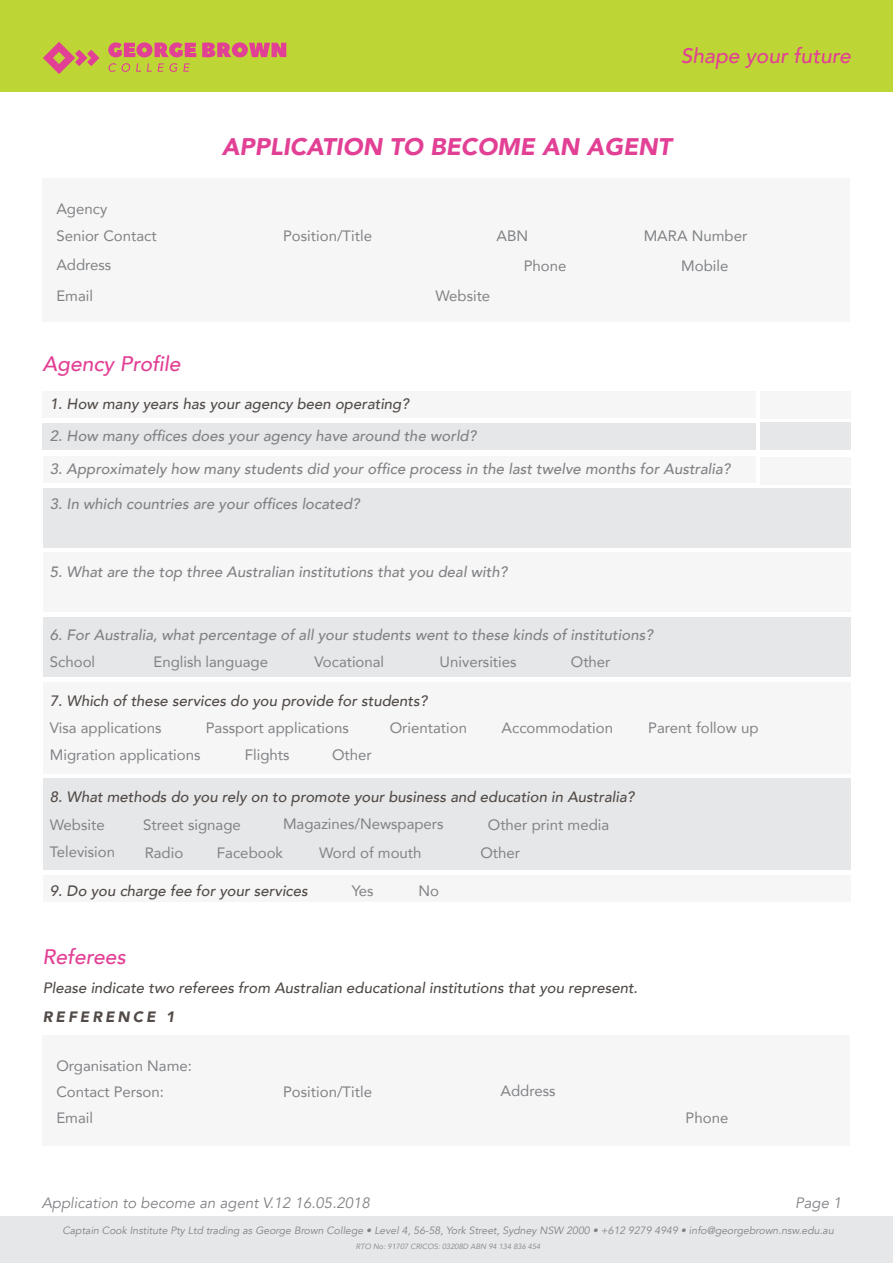
<style>
.page{position:relative;width:893px;height:1263px;background:#fff}
.page>*{position:absolute;margin:0;border:0;box-sizing:border-box;transform-origin:0 0}
.t1{font:italic 900 24px "Avenir";color:#e24095}
.t2{font:italic 500 21px "Avenir";color:#e24095}
.t3{font:15px "Avenir";color:#808285}
.t4{font:italic 500 15px "Avenir";color:#808285}
.t5{font:italic 500 15px "Avenir";color:#524b48}
.t6{font:italic 15px "Avenir";color:#808285}
.t7{font:italic 900 15px "Avenir";letter-spacing:.2em;color:#524b48}
.t8{font:italic 10.5px "Avenir";color:#808285}
.t9{font:italic 7.5px "Avenir";color:#808285}
</style>
<div class="page">
<div style="left:0;top:0;width:893px;height:91px;background:#bdd636"></div>
<div style="left:0;top:1216px;width:893px;height:47px;background:#e6e7e8"></div>
<svg style="left:43px;top:42px;width:56px;height:32px"></svg>
<svg style="left:108px;top:42px;width:88px;height:15px"></svg>
<svg style="left:202px;top:42px;width:84px;height:15px"></svg>
<svg style="left:108px;top:63px;width:22px;height:9px"></svg>
<svg style="left:136px;top:63px;width:5px;height:9px"></svg>
<svg style="left:147px;top:63px;width:5px;height:9px"></svg>
<svg style="left:158px;top:63px;width:19px;height:9px"></svg>
<svg style="left:183px;top:63px;width:7px;height:9px"></svg>
<div style="left:43px;top:178px;width:807px;height:143px;background:#f6f6f6"></div>
<div style="left:43px;top:1035px;width:807px;height:110px;background:#f6f6f6"></div>
<div style="left:43px;top:391px;width:713px;height:26px;background:#f6f6f6"></div>
<div style="left:760px;top:391px;width:90px;height:27px;background:#f6f6f6"></div>
<div style="left:760px;top:423px;width:90px;height:27px;background:#e6e7e8"></div>
<div style="left:760px;top:458px;width:90px;height:27px;background:#f6f6f6"></div>
<div style="left:43px;top:456px;width:713px;height:26px;background:#f6f6f6"></div>
<div style="left:43px;top:876px;width:808px;height:26px;background:#f6f6f6"></div>
<div style="left:43px;top:488px;width:808px;height:59px;background:#e6e7e8"></div>
<div style="left:43px;top:553px;width:807px;height:59px;background:#f6f6f6"></div>
<div style="left:43px;top:617px;width:808px;height:59px;background:#e6e7e8"></div>
<div style="left:43px;top:682px;width:807px;height:91px;background:#f6f6f6"></div>
<div style="left:43px;top:778px;width:807px;height:92px;background:#e6e7e8"></div>
<div style="left:43px;top:424px;width:713px;height:26px;background:#e6e7e8"></div>
<h2 class="t2" style="left:681px;top:43px;width:172px">Shape your future</h2>
<p class="t3" style="left:56px;top:196px;width:52px">Agency</p>
<p class="t1" style="left:222px;top:126px;width:451px">APPLICATION TO BECOME AN AGENT</p>
<p class="t3" style="left:283px;top:224px;width:90px">Position/Title</p>
<p class="t3" style="left:56px;top:224px;width:102px">Senior Contact</p>
<p class="t3" style="left:497px;top:224px;width:33px">ABN</p>
<p class="t3" style="left:56px;top:253px;width:57px">Address</p>
<p class="t3" style="left:56px;top:284px;width:38px">Email</p>
<p class="t2" style="left:43px;top:351px;width:140px">Agency Profile</p>
<p class="t3" style="left:435px;top:284px;width:56px">Website</p>
<p class="t3" style="left:524px;top:254px;width:44px">Phone</p>
<p class="t3" style="left:644px;top:224px;width:105px">MARA Number</p>
<p class="t3" style="left:681px;top:254px;width:49px">Mobile</p>
<p class="t5" style="left:50px;top:395px;width:361px">1. How many years has your agency been operating?</p>
<p class="t4" style="left:50px;top:427px;width:428px">2. How many offices does your agency have around the world?</p>
<p class="t4" style="left:50px;top:460px;width:682px">3. Approximately how many students did your office process in the last twelve months for Australia?</p>
<p class="t4" style="left:50px;top:495px;width:311px">3. In which countries are your offices located?</p>
<p class="t4" style="left:50px;top:563px;width:459px">5. What are the top three Australian institutions that you deal with?</p>
<p class="t4" style="left:50px;top:626px;width:604px">6. For Australia, what percentage of all your students went to these kinds of institutions?</p>
<p class="t3" style="left:50px;top:650px;width:47px">School</p>
<p class="t3" style="left:153px;top:650px;width:116px">English language</p>
<p class="t3" style="left:315px;top:650px;width:71px">Vocational</p>
<p class="t3" style="left:440px;top:650px;width:78px">Universities</p>
<p class="t3" style="left:571px;top:650px;width:41px">Other</p>
<p class="t5" style="left:50px;top:691px;width:379px">7. Which of these services do you provide for students?</p>
<p class="t3" style="left:50px;top:715px;width:113px">Visa applications</p>
<p class="t3" style="left:206px;top:715px;width:145px">Passport applications</p>
<p class="t3" style="left:390px;top:715px;width:79px">Orientation</p>
<p class="t3" style="left:502px;top:715px;width:113px">Accommodation</p>
<p class="t3" style="left:50px;top:742px;width:152px">Migration applications</p>
<p class="t3" style="left:245px;top:742px;width:46px">Flights</p>
<p class="t3" style="left:332px;top:742px;width:41px">Other</p>
<p class="t5" style="left:50px;top:788px;width:586px">8. What methods do you rely on to promote your business and education in Australia?</p>
<p class="t3" style="left:283px;top:812px;width:162px">Magazines/Newspapers</p>
<p class="t3" style="left:50px;top:813px;width:56px">Website</p>
<p class="t3" style="left:50px;top:839px;width:67px">Television</p>
<p class="t3" style="left:145px;top:841px;width:40px">Radio</p>
<p class="t3" style="left:488px;top:813px;width:123px">Other print media</p>
<p class="t3" style="left:143px;top:813px;width:99px">Street signage</p>
<p class="t3" style="left:217px;top:841px;width:68px">Facebook</p>
<p class="t3" style="left:319px;top:841px;width:104px">Word of mouth</p>
<p class="t3" style="left:480px;top:841px;width:41px">Other</p>
<p class="t5" style="left:50px;top:882px;width:259px">9. Do you charge fee for your services</p>
<p class="t3" style="left:352px;top:879px;width:23px">Yes</p>
<p class="t3" style="left:418px;top:879px;width:22px">No</p>
<p class="t3" style="left:648px;top:715px;width:112px">Parent follow up</p>
<p class="t2" style="left:43px;top:944px;width:85px">Referees</p>
<p class="t5" style="left:43px;top:979px;width:596px">Please indicate two referees from Australian educational institutions that you represent.</p>
<p class="t7" style="left:43px;top:1004px;width:133px">REFERENCE 1</p>
<p class="t3" style="left:56px;top:1054px;width:137px">Organisation Name:</p>
<p class="t3" style="left:56px;top:1079px;width:109px">Contact Person:</p>
<p class="t3" style="left:56px;top:1106px;width:38px">Email</p>
<p class="t3" style="left:283px;top:1080px;width:90px">Position/Title</p>
<p class="t3" style="left:500px;top:1079px;width:57px">Address</p>
<p class="t3" style="left:685px;top:1106px;width:44px">Phone</p>
<p class="t6" style="left:42px;top:1193px;width:330px">Application to become an agent V.12 16.05.2018</p>
<p class="t6" style="left:795px;top:1193px;width:48px">Page 1</p>
<p class="t8" style="left:62px;top:1224px;width:773px">Captain Cook Institute Pty Ltd trading as George Brown College • Level 4, 56-58, York Street, Sydney NSW 2000 • +612 9279 4949 • info@georgebrown.nsw.edu.au</p>
<p class="t9" style="left:356px;top:1242px;width:186px">RTO No: 91707 CRICOS: 03208D ABN 94 134 836 454</p>
</div>
